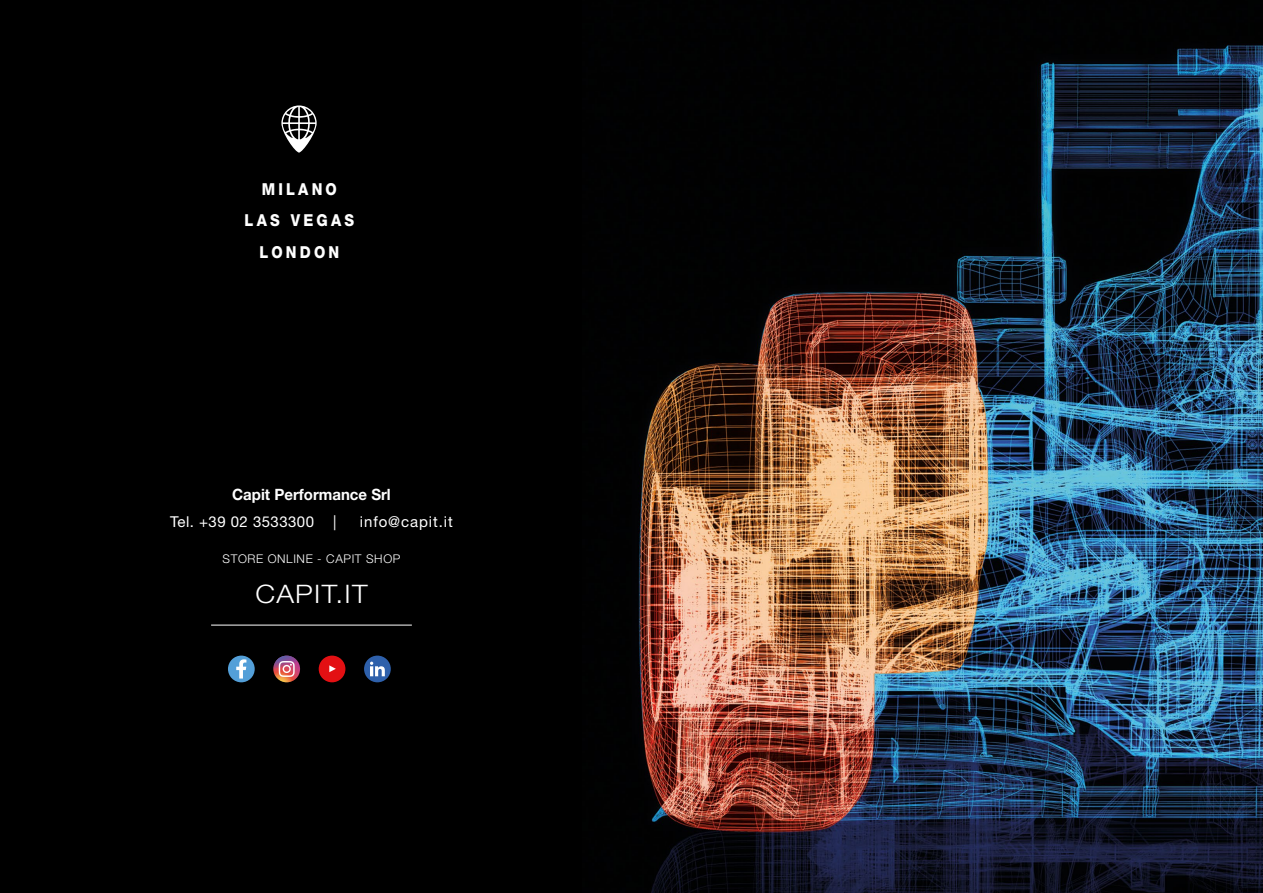
<style>
.page{position:relative;width:1263px;height:893px;background:#000}
.page>*{position:absolute;margin:0;border:0;box-sizing:border-box;transform-origin:0 0}
.t1{font:300 25.5px "Helvetica Neue LT Std";letter-spacing:.045em;color:#fff;scale:1.1 1}
.t2{font:800 16.5px/31.5px "Helvetica Neue LT Std";letter-spacing:.22em;color:#fff;text-align:center;scale:.88 1}
.t3{font:700 15.6px "Helvetica Neue LT Std";color:#fff;scale:.96 1}
.t4{font:15px "Helvetica Neue LT Std";letter-spacing:.03em;color:#fff}
.t5{font:15px "Helvetica Neue LT Std";letter-spacing:.06em;color:#fff}
.t6{font:300 12px "Helvetica Neue LT Std";letter-spacing:.05em;color:#fff}
</style>
<div class="page">
<img style="left:638px;top:44px;width:625px;height:849px">
<svg style="left:281px;top:105px;width:36px;height:48px"></svg>
<svg style="left:273px;top:656px;width:27px;height:26px"></svg>
<div style="left:228px;top:656px;width:27px;height:26px;background:#539fd8;border-radius:50%"></div>
<svg style="left:236px;top:659px;width:10px;height:19px"></svg>
<div style="left:319px;top:656px;width:26px;height:26px;background:#e31013;border-radius:50%"></div>
<svg style="left:329px;top:665px;width:7px;height:7px"></svg>
<div style="left:364px;top:656px;width:27px;height:26px;background:#2e60ab;border-radius:50%"></div>
<svg style="left:370px;top:662px;width:15px;height:14px"></svg>
<hr style="left:211px;top:625px;width:201px;height:1px;background:#fff">
<h2 class="t2" style="left:245px;top:173px;width:126px">MILANO<br>LAS VEGAS<br>LONDON</h2>
<h3 class="t3" style="left:232px;top:484px;width:167px">Capit Performance Srl</h3>
<p class="t4" style="left:170px;top:512px;width:145px">Tel. +39 02 3533300</p>
<p class="t4" style="left:333px;top:512px;width:5px">|</p>
<p class="t5" style="left:360px;top:512px;width:94px">info@capit.it</p>
<p class="t6" style="left:223px;top:551px;width:179px">STORE ONLINE - CAPIT SHOP</p>
<h1 class="t1" style="left:255px;top:578px;width:104px">CAPIT.IT</h1>
</div>
